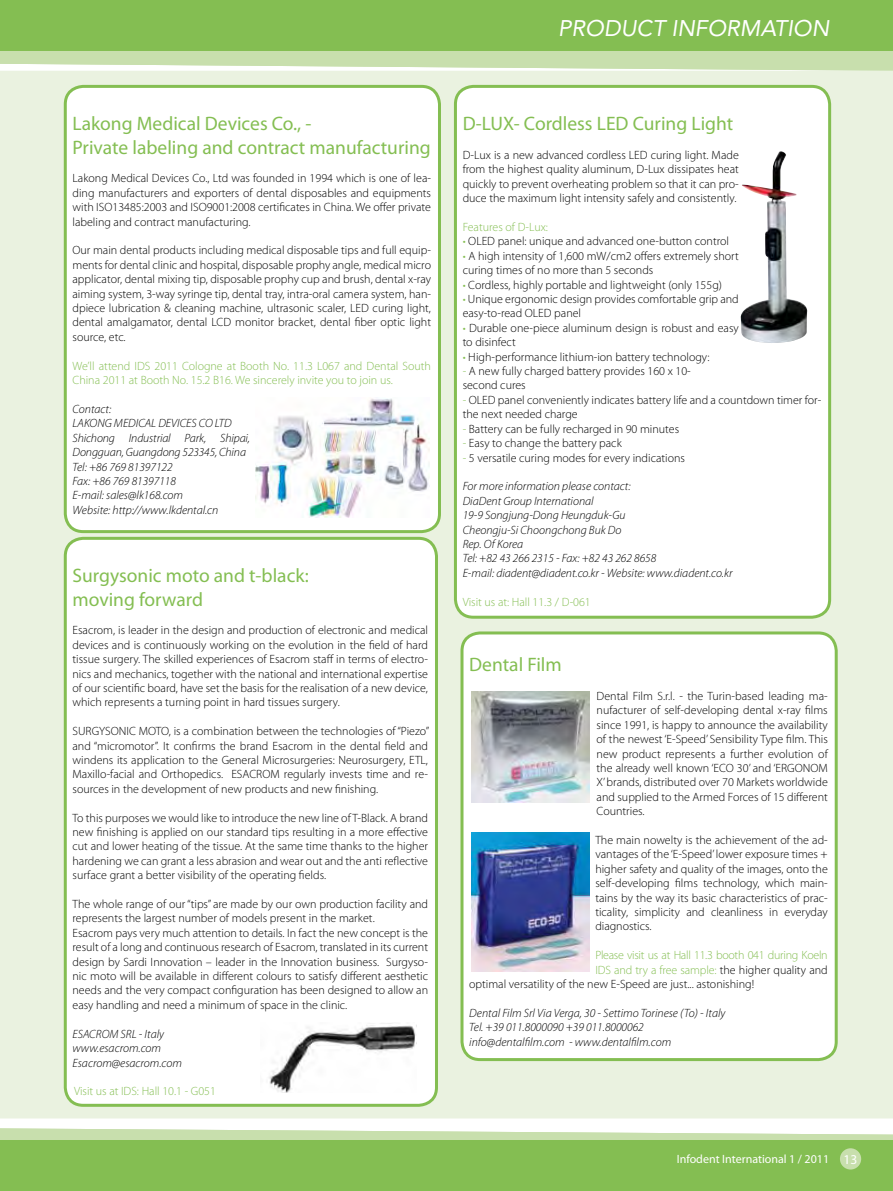
<style>
.page{position:relative;width:893px;height:1191px;background:#fff}
.page>*{position:absolute;margin:0;border:0;box-sizing:border-box;transform-origin:0 0}
.t1{font:italic 22.5px "Avenir";color:#fff}
.t2{font:19.5px/23.4px "Myriad Pro";color:#84be52}
.t3{font:13.5px "Myriad Pro";color:#fff}
.t4{font:300 12px/14.4px "Myriad Pro";color:#000;text-align:justify}
.t5{font:italic 300 12px/14.4px "Myriad Pro";color:#000}
.t6{font:300 12px/14.4px "Myriad Pro";color:#84be52}
.t7{font:300 12px "Myriad Pro";letter-spacing:-.025em;color:#84be52}
.t8{font:12px "Myriad Pro";color:#fff}
.s1{color:#84be52}
.s2{color:#000}
</style>
<div class="page">
<svg style="left:0;top:1128px;width:893px;height:12px;fill:#c8dfad"></svg>
<div style="left:0;top:1140px;width:893px;height:51px;background:#84be52"></div>
<div style="left:840px;top:1148px;width:21px;height:21px;background:#c8dfad;border-radius:50%"></div>
<svg style="left:0;top:51px;width:893px;height:20px;fill:#c8dfad"></svg>
<div style="left:0;top:0;width:893px;height:51px;background:#84be52"></div>
<div style="left:0;top:71px;width:893px;height:1047px;background:#eaf2e0"></div>
<div style="left:65px;top:86px;width:374px;height:445px;background:#fff;border-radius:18px"></div>
<div style="left:64px;top:85px;width:377px;height:448px;border:3px solid #84be52;border-radius:18px"></div>
<img style="left:255px;top:398px;width:174px;height:119px">
<div style="left:455px;top:86px;width:375px;height:531px;background:#fff;border-radius:18px"></div>
<div style="left:454px;top:85px;width:377px;height:533px;border:3px solid #84be52;border-radius:18px"></div>
<img style="left:740px;top:151px;width:68px;height:192px">
<div style="left:65px;top:538px;width:371px;height:567px;background:#fff;border-radius:18px"></div>
<div style="left:64px;top:537px;width:374px;height:569px;border:3px solid #84be52;border-radius:18px"></div>
<img style="left:269px;top:1023px;width:147px;height:69px">
<div style="left:462px;top:633px;width:374px;height:426px;background:#fff;border-radius:18px"></div>
<div style="left:460px;top:631px;width:378px;height:430px;border:3px solid #84be52;border-radius:18px"></div>
<img style="left:472px;top:832px;width:118px;height:139px">
<img style="left:472px;top:691px;width:118px;height:111px">
<p class="t1" style="left:558px;top:15px;width:272px">PRODUCT INFORMATION</p>
<p class="t2" style="left:73px;top:112px;width:360px">Lakong Medical Devices Co., -<br>Private labeling and contract manufacturing</p>
<p class="t4" style="left:73px;top:171px;width:360px">Lakong Medical Devices Co., Ltd was founded in 1994 which is one of lea&shy;ding manufacturers and exporters of dental disposables and equipments with ISO13485:2003 and ISO9001:2008 certificates in China. We offer private labeling and contract manufacturing.</p>
<p class="t4" style="left:73px;top:243px;width:360px">Our main dental products including medical disposable tips and full equip&shy;ments for dental clinic and hospital, disposable prophy angle, medical micro applicator, dental mixing tip, disposable prophy cup and brush, dental x-ray aiming system, 3-way syringe tip, dental tray, intra-oral camera system, han&shy;dpiece lubrication &amp; cleaning machine, ultrasonic scaler, LED curing light, dental amalgamator, dental LCD monitor bracket, dental fiber optic light source, etc.</p>
<p class="t6" style="left:73px;top:358px;width:360px">We’ll attend IDS 2011 Cologne at Booth No. 11.3 L067 and Dental South<br>China 2011 at Booth No. 15.2 B16. We sincerely invite you to join us.</p>
<p class="t5" style="left:73px;top:401px;width:179px">Contact:<br>LAKONG MEDICAL DEVICES CO LTD<br>Shichong Industrial Park, Shipai,<br>Dongguan, Guangdong 523345, China<br>Tel: +86 769 81397122<br>Fax: +86 769 81397118<br>E-mail: sales@lk168.com<br>Website: http://www.lkdental.cn</p>
<p class="t2" style="left:73px;top:563px;width:238px">Surgysonic moto and t-black: moving forward</p>
<p class="t4" style="left:73px;top:623px;width:357px">Esacrom, is leader in the design and production of electronic and medical devices and is continuously working on the evolution in the field of hard tissue surgery. The skilled experiences of Esacrom staff in terms of electro&shy;nics and mechanics, together with the national and international expertise of our scientific board, have set the basis for the realisation of a new device, which represents a turning point in hard tissues surgery.</p>
<p class="t4" style="left:73px;top:724px;width:358px">SURGYSONIC MOTO, is a combination between the technologies of “Piezo” and “micromotor”. It confirms the brand Esacrom in the dental field and windens its application to the General Microsurgeries: Neurosurgery, ETL, Maxillo-facial and Orthopedics. ESACROM regularly invests time and re&shy;sources in the development of new products and new finishing.</p>
<p class="t4" style="left:73px;top:810px;width:357px">To this purposes we would like to introduce the new line of T-Black. A brand new finishing is applied on our standard tips resulting in a more effective cut and lower heating of the tissue. At the same time thanks to the higher hardening we can grant a less abrasion and wear out and the anti reflective surface grant a better visibility of the operating fields.</p>
<p class="t4" style="left:73px;top:896px;width:357px;text-align:left">The whole range of our “tips” are made by our own production facility and represents the largest number of models present in the market.<br>Esacrom pays very much attention to details. In fact the new concept is the result of a long and continuous research of Esacrom, translated in its current design by Sardi Innovation – leader in the Innovation business. Surgyso&shy;nic moto will be available in different colours to satisfy different aesthetic needs and the very compact configuration has been designed to allow an easy handling and need a minimum of space in the clinic.</p>
<p class="t5" style="left:73px;top:1026px;width:111px">ESACROM SRL - Italy www.esacrom.com<br>Esacrom@esacrom.com</p>
<p class="t6" style="left:74px;top:1084px;width:143px">Visit us at IDS: Hall 10.1 - G051</p>
<p class="t2" style="left:463px;top:112px;width:272px">D-LUX- Cordless LED Curing Light</p>
<p class="t4" style="left:463px;top:148px;width:278px">D-Lux is a new advanced cordless LED curing light. Made from the highest quality aluminum, D-Lux dissipates heat quickly to prevent overheating problem so that it can pro&shy;duce the maximum light intensity safely and consistently.</p>
<p class="t6" style="left:463px;top:220px;width:87px">Features of D-Lux:</p>
<p class="t4" style="left:463px;top:234px;width:268px"><span class="s1">•</span> OLED panel: unique and advanced one-button control</p>
<p class="t4" style="left:463px;top:248px;width:278px"><span class="s1">•</span> A high intensity of 1,600 mW/cm2 offers extremely short curing times of no more than 5 seconds</p>
<p class="t4" style="left:463px;top:277px;width:261px"><span class="s1">•</span> Cordless, highly portable and lightweight (only 155g)</p>
<p class="t4" style="left:463px;top:292px;width:278px"><span class="s1">•</span> Unique ergonomic design provides comfortable grip and easy-to-read OLED panel</p>
<p class="t4" style="left:463px;top:320px;width:278px"><span class="s1">•</span> Durable one-piece aluminum design is robust and easy to disinfect</p>
<p class="t4" style="left:463px;top:349px;width:248px"><span class="s1">•</span> High-performance lithium-ion battery technology:</p>
<p class="t4" style="left:463px;top:364px;width:230px"><span class="s1">-</span> A new fully charged battery provides 160 x 10- second cures</p>
<p class="t4" style="left:463px;top:392px;width:360px"><span class="s1">-</span> OLED panel conveniently indicates battery life and a countdown timer for&shy;the next needed charge</p>
<p class="t4" style="left:463px;top:421px;width:218px"><span class="s1">-</span> Battery can be fully recharged in 90 minutes</p>
<p class="t4" style="left:463px;top:436px;width:161px"><span class="s1">-</span> Easy to change the battery pack</p>
<p class="t4" style="left:463px;top:450px;width:224px"><span class="s1">-</span> 5 versatile curing modes for every indications</p>
<p class="t5" style="left:463px;top:479px;width:271px">For more information please contact:<br>DiaDent Group International<br>19-9 Songjung-Dong Heungduk-Gu<br>Cheongju-Si Choongchong Buk Do<br>Rep. Of Korea<br>Tel: +82 43 266 2315 - Fax: +82 43 262 8658<br>E-mail: diadent@diadent.co.kr - Website: www.diadent.co.kr</p>
<p class="t6" style="left:463px;top:594px;width:130px">Visit us at: Hall 11.3 / D-061</p>
<p class="t2" style="left:469px;top:652px;width:94px">Dental Film</p>
<p class="t4" style="left:597px;top:688px;width:233px">Dental Film S.r.l. - the Turin-based leading ma&shy;nufacturer of self-developing dental x-ray films since 1991, is happy to announce the availability of the newest ‘E-Speed’ Sensibility Type film. This new product represents a further evolution of the already well known ‘ECO 30’ and ‘ERGONOM X’ brands, distributed over 70 Markets worldwide and supplied to the Armed Forces of 15 different Countries.</p>
<p class="t4" style="left:595px;top:832px;width:234px">The main nowelty is the achievement of the ad&shy;vantages of the ‘E-Speed’ lower exposure times + higher safety and quality of the images, onto the self-developing films technology, which main&shy;tains by the way its basic characteristics of prac&shy;ticality, simplicity and cleanliness in everyday diagnostics.</p>
<p class="t7" style="left:595px;top:948px;width:234px">Please visit us at Hall 11.3 booth 041 during Koeln</p>
<p class="t6" style="left:595px;top:962px;width:234px">IDS and try a free sample: <span class="s2">the higher quality and</span></p>
<p class="t4" style="left:469px;top:976px;width:286px">optimal versatility of the new E-Speed are just... astonishing!</p>
<p class="t5" style="left:469px;top:1005px;width:258px">Dental Film Srl Via Verga, 30 - Settimo Torinese (To) - Italy<br>Tel. +39 011.8000090 +39 011.8000062 info@dentalfilm.com - www.dentalfilm.com</p>
<p class="t8" style="left:677px;top:1151px;width:154px">Infodent International 1 / 2011</p>
<p class="t3" style="left:843px;top:1151px;width:15px">13</p>
</div>
